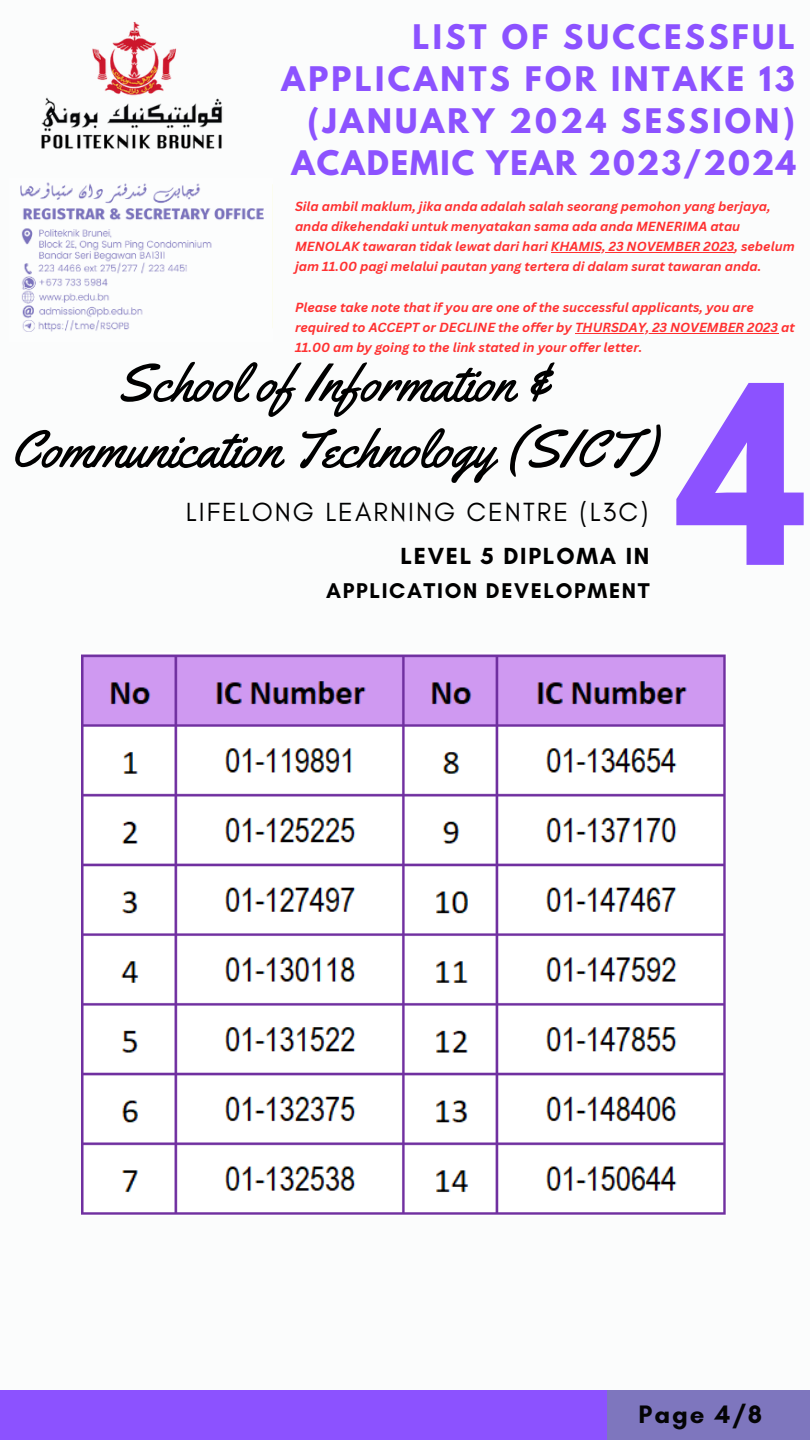
<style>
.page{position:relative;width:810px;height:1440px;background:#fbfcfc}
.page>*{position:absolute;margin:0;border:0;box-sizing:border-box;transform-origin:0 0}
.t1{font:700 233.2px "Cooper Hewitt";color:#8c52ff}
.t2{font:53px/66px "Yellowtail";color:#000;text-align:center}
.t3{font:700 30px/42px "League Spartan";letter-spacing:.11em;color:#8c52ff;text-align:right}
.t4{font:700 30px "League Spartan";letter-spacing:.065em;color:#8c52ff}
.t5{font:26.7px "Glacial Indifference";letter-spacing:.075em;color:#000}
.t6{font:700 25.7px "Glacial Indifference";color:#040405}
.t7{font:700 23.7px "Glacial Indifference";letter-spacing:.075em;color:#000}
.t8{font:700 21.7px "Glacial Indifference";letter-spacing:.075em;color:#000}
.t9{font:italic 700 12.8px/20.2px "Canva Sans";color:#ff3131}
</style>
<div class="page">
<img style="left:41px;top:22px;width:182px;height:127px">
<img style="left:20px;top:182px;width:244px;height:150px">
<div style="left:0;top:1390px;width:810px;height:50px;background:#8c52ff"></div>
<div style="left:608px;top:1390px;width:202px;height:50px;background:#7e76be"></div>
<img style="left:81px;top:654px;width:645px;height:561px">
<hr style="left:551px;top:252px;width:183px;height:1px;background:#ff3131">
<hr style="left:575px;top:333px;width:203px;height:1px;background:#ff3131">
<p class="t3" style="left:281px;top:20px;width:515px">LIST OF SUCCESSFUL<br>APPLICANTS FOR INTAKE 13 (JANUARY 2024 SESSION)</p>
<p class="t4" style="left:292px;top:148px;width:506px">ACADEMIC YEAR 2023/2024</p>
<p class="t9" style="left:295px;top:196px;width:501px">Sila ambil maklum, jika anda adalah salah seorang pemohon yang berjaya, anda dikehendaki untuk menyatakan sama ada anda MENERIMA atau MENOLAK tawaran tidak lewat dari hari KHAMIS, 23 NOVEMBER 2023, sebelum jam 11.00 pagi melalui pautan yang tertera di dalam surat tawaran anda.</p>
<p class="t9" style="left:295px;top:297px;width:501px">Please take note that if you are one of the successful applicants, you are required to ACCEPT or DECLINE the offer by THURSDAY, 23 NOVEMBER 2023 at<br>11.00 am by going to the link stated in your offer letter.</p>
<p class="t2" style="left:11px;top:350px;width:645px">School of Information &amp;<br>Communication Technology (SICT)</p>
<p class="t5" style="left:186px;top:496px;width:464px">LIFELONG LEARNING CENTRE (L3C)</p>
<p class="t7" style="left:400px;top:541px;width:251px">LEVEL 5 DIPLOMA IN</p>
<p class="t8" style="left:326px;top:577px;width:325px">APPLICATION DEVELOPMENT</p>
<p class="t1" style="left:670px;top:390px;width:141px">4</p>
<p class="t6" style="left:639px;top:1399px;width:125px">Page 4/8</p>
</div>
